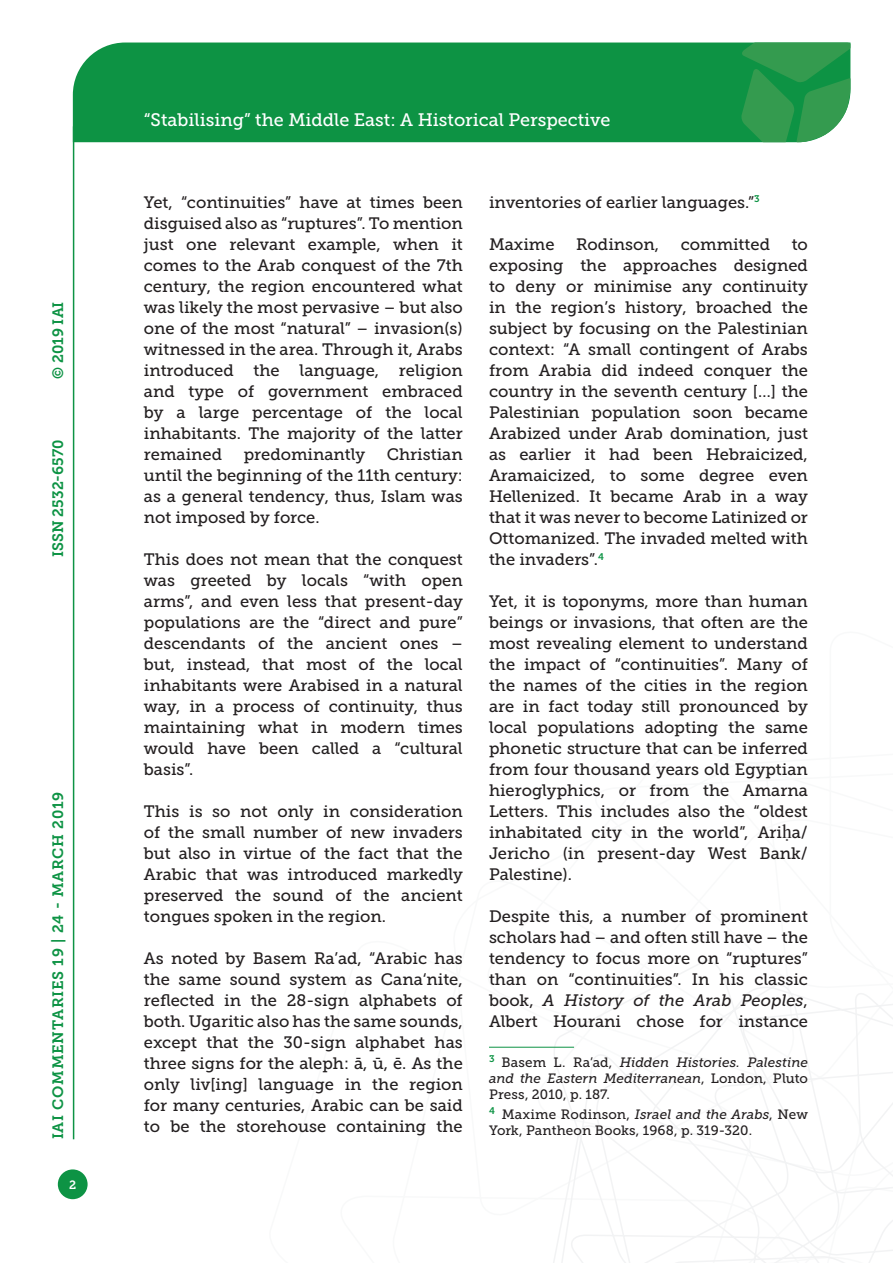
<style>
.page{position:relative;width:893px;height:1263px;background:#fff}
.page>*{position:absolute;margin:0;border:0;box-sizing:border-box;transform-origin:0 0}
.t1{font:18px "Museo Slab 500";color:#fff}
.Testo{font:16.5px/21px "Museo Slab 500";color:#231f20;text-align:justify}
.t2{font:15px "Museo Slab 700";letter-spacing:.05em;color:#0d9344}
.t3{font:15px "Museo Slab 700";color:#0d9344}
.Nota{font:italic 13.5px/16.2px "Museo Slab 500";color:#231f20;text-align:justify}
.Nota-2{font:13.5px/16.2px "Museo Slab 500";letter-spacing:.01em;color:#231f20}
.t4{font:12px "Museo Slab 700";color:#fff}
.s1{font-family:"Times New Roman";font-size:19.5px}
.s2{font-style:italic}
.s3{font-style:normal}
</style>
<div class="page">
<svg style="left:531px;top:960px;width:362px;height:303px"></svg>
<div style="left:73px;top:43px;width:668px;height:99px;background:#0d9344"></div>
<svg style="left:741px;top:43px;width:109px;height:99px;background:#339d54"></svg>
<div style="left:58px;top:1169px;width:30px;height:30px;background:#0d9344;border-radius:50%"></div>
<hr style="left:73px;top:126px;width:1px;height:1013px;background:#0d9344">
<hr style="left:489px;top:1047px;width:85px;height:1px;background:#0d9344">
<p class="t2" style="left:50px;top:379px;width:79px;rotate:-90deg">© 2019 IAI</p>
<p class="t3" style="left:50px;top:557px;width:119px;rotate:-90deg">ISSN 2532-6570</p>
<p class="t2" style="left:50px;top:1139px;width:349px;rotate:-90deg">IAI COMMENTARIES 19 | 24 - MARCH 2019</p>
<p class="t4" style="left:69px;top:1178px;width:9px">2</p>
<p class="t1" style="left:144px;top:110px;width:468px">“Stabilising” the Middle East: A Historical Perspective</p>
<p class="Testo" style="left:144px;top:192px;width:320px">Yet, “continuities” have at times been disguised also as “ruptures”. To mention just one relevant example, when it comes to the Arab conquest of the 7th century, the region encountered what was likely the most pervasive – but also one of the most “natural” – invasion(s) witnessed in the area. Through it, Arabs introduced the language, religion and type of government embraced by a large percentage of the local inhabitants. The majority of the latter remained</p>
<p class="Testo" style="left:144px;top:444px;width:320px;text-indent:243px">Christian until the beginning of the 11th century: as a general tendency, thus, Islam was not imposed by force.</p>
<p class="Testo" style="left:144px;top:549px;width:320px">This does not mean that the conquest was greeted by locals “with open arms”, and even less that present-day populations are the “direct and pure” descendants of the ancient ones – but, instead, that most of the local inhabitants were Arabised in a natural way, in a process of continuity, thus maintaining what in modern times would have been called a “cultural basis”.</p>
<p class="Testo" style="left:144px;top:801px;width:320px">This is so not only in consideration of the small number of new invaders but also in virtue of the fact that the Arabic that was introduced markedly preserved the sound of the ancient tongues spoken in the region.</p>
<p class="Testo" style="left:144px;top:948px;width:320px">As noted by Basem Ra’ad, “Arabic has the same sound system as Cana‘nite, reflected in the 28-sign alphabets of both. Ugaritic also has the same sounds, except that the 30-sign alphabet has three signs for the aleph: ā, ū, ē. As the only liv[ing] language in the region for many centuries, Arabic can be said to be the storehouse containing the</p>
<p class="Testo" style="left:244px;top:444px;width:123px">predominantly</p>
<p class="Testo" style="left:489px;top:192px;width:272px">inventories of earlier languages.”<sup>3</sup></p>
<p class="Testo" style="left:489px;top:234px;width:67px">Maxime</p>
<p class="Testo" style="left:576px;top:234px;width:84px">Rodinson,</p>
<p class="Testo" style="left:681px;top:234px;width:91px">committed</p>
<p class="Testo" style="left:489px;top:234px;width:320px;text-indent:303px">to exposing the approaches designed to deny or minimise any continuity in the region’s history, broached the subject by focusing on the Palestinian context: “A small contingent of Arabs from Arabia did indeed conquer the country in the seventh century […] the Palestinian population soon became Arabized under Arab domination, just as earlier it had been Hebraicized, Aramaicized, to some degree even Hellenized. It became Arab in a way that it was never to become Latinized or Ottomanized. The invaded melted with the invaders”.<sup>4</sup></p>
<p class="Testo" style="left:489px;top:591px;width:320px">Yet, it is toponyms, more than human beings or invasions, that often are the most revealing element to understand the impact of “continuities”. Many of the names of the cities in the region are in fact today still pronounced by local populations adopting the same phonetic structure that can be inferred from four thousand years old Egyptian hieroglyphics, or from the Amarna Letters. This includes also the “oldest inhabitated city in the world”, Ari<span class="s1">ḥ</span>a/ Jericho (in present-day West Bank/ Palestine).</p>
<p class="Testo" style="left:489px;top:906px;width:320px">Despite this, a number of prominent scholars had – and often still have – the tendency to focus more on “ruptures” than on “continuities”. In his classic book, <span class="s2">A History of the Arab Peoples</span>, Albert Hourani chose for instance</p>
<p class="Nota" style="left:489px;top:1054px;width:320px"><sup>3</sup> <span class="s3">Basem L. Ra’ad,</span> Hidden Histories. Palestine and the Eastern Mediterranean<span class="s3">, London, Pluto Press, 2010, p. 187.</span></p>
<p class="Nota-2" style="left:489px;top:1106px;width:320px"><sup>4</sup> Maxime Rodinson, <span class="s2">Israel and the Arabs</span>, New<br>York, Pantheon Books, 1968, p. 319-320.</p>
</div>
